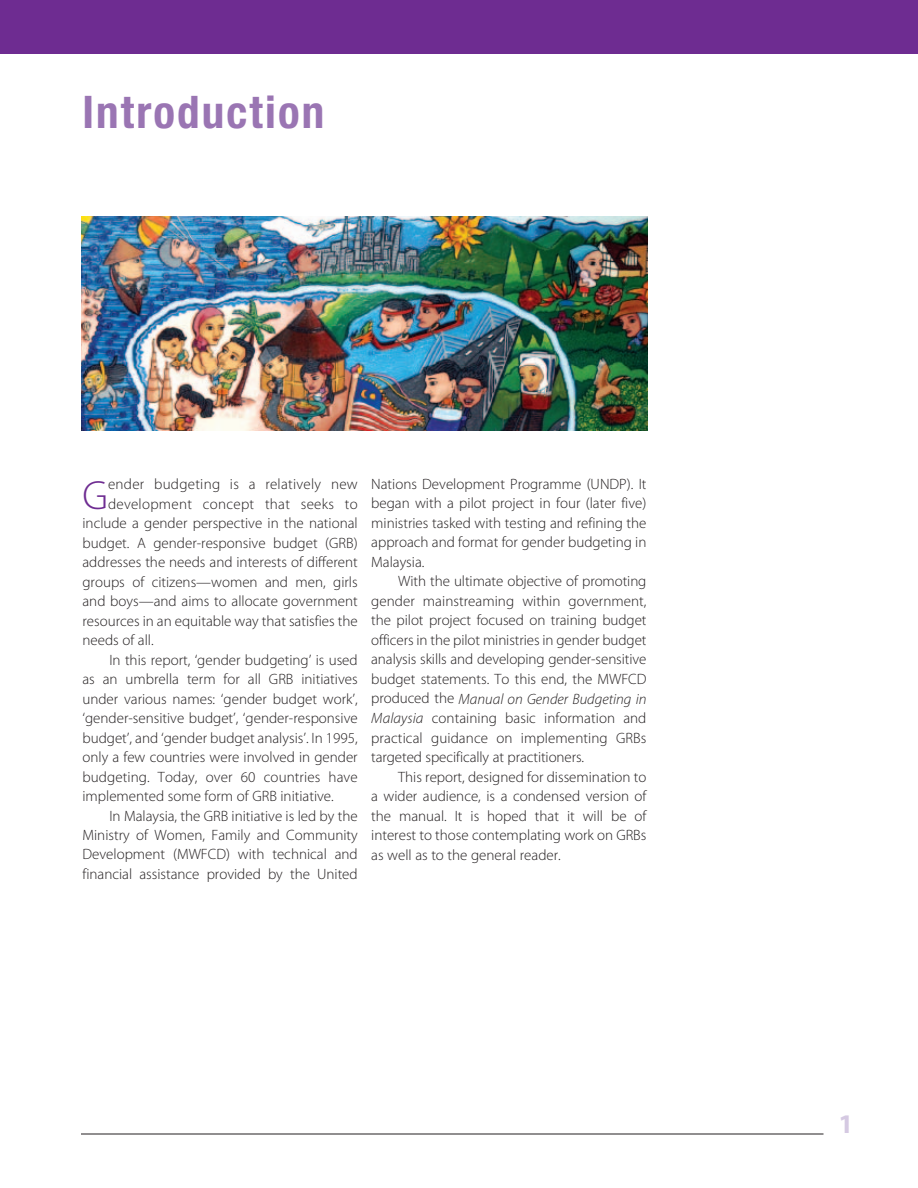
<style>
.page{position:relative;width:918px;height:1188px;background:#fff}
.page>*{position:absolute;margin:0;border:0;box-sizing:border-box;transform-origin:0 0}
.t1{font:700 condensed 45px "Helvetica Neue";letter-spacing:.05em;color:#9a75b3}
.t2{font:300 40.95px "Myriad Pro";color:#6e2c91}
.t3{font:700 27px "Myriad Pro";color:#d5c9e2}
.t4{font:300 15px/19.5px "Myriad Pro";color:#231f20;text-align:justify}
.t5{font:300 15px "Myriad Pro";letter-spacing:.02em;color:#231f20}
.s1{font-style:italic}
</style>
<div class="page">
<div style="left:0;top:0;width:918px;height:54px;background:#6e2c91"></div>
<hr style="left:81px;top:1134px;width:743px;height:1px;background:#231f20">
<img style="left:81px;top:216px;width:567px;height:214px">
<h1 class="t1" style="left:82px;top:96px;width:243px">Introduction</h1>
<h2 class="t2" style="left:82px;top:479px;width:27px">G</h2>
<p class="t5" style="left:108px;top:478px;width:251px">ender budgeting is a relatively new</p>
<p class="t5" style="left:108px;top:498px;width:251px">development concept that seeks to</p>
<p class="t4" style="left:82px;top:514px;width:277px">include a gender perspective in the national</p>
<p class="t4" style="left:82px;top:534px;width:277px">budget. A gender-responsive budget (GRB)</p>
<p class="t4" style="left:82px;top:553px;width:277px">addresses the needs and interests of different</p>
<p class="t4" style="left:82px;top:573px;width:277px">groups of citizens—women and men, girls</p>
<p class="t4" style="left:82px;top:592px;width:277px">and boys—and aims to allocate government</p>
<p class="t4" style="left:82px;top:612px;width:277px">resources in an equitable way that satisfies the</p>
<p class="t4" style="left:82px;top:631px;width:73px">needs of all.</p>
<p class="t4" style="left:110px;top:651px;width:250px">In this report, ‘gender budgeting’ is used</p>
<p class="t4" style="left:82px;top:670px;width:277px">as an umbrella term for all GRB initiatives</p>
<p class="t4" style="left:82px;top:690px;width:277px">under various names: ‘gender budget work’,</p>
<p class="t4" style="left:82px;top:709px;width:277px">‘gender-sensitive budget’, ‘gender-responsive</p>
<p class="t4" style="left:82px;top:729px;width:277px">budget’, and ‘gender budget analysis’. In 1995,</p>
<p class="t4" style="left:82px;top:748px;width:277px">only a few countries were involved in gender</p>
<p class="t4" style="left:82px;top:768px;width:277px">budgeting. Today, over 60 countries have</p>
<p class="t4" style="left:82px;top:787px;width:253px">implemented some form of GRB initiative.</p>
<p class="t4" style="left:110px;top:807px;width:250px">In Malaysia, the GRB initiative is led by the</p>
<p class="t4" style="left:82px;top:826px;width:277px">Ministry of Women, Family and Community</p>
<p class="t4" style="left:82px;top:846px;width:277px">Development (MWFCD) with technical and</p>
<p class="t4" style="left:82px;top:865px;width:277px">financial assistance provided by the United</p>
<p class="t4" style="left:371px;top:475px;width:277px">Nations Development Programme (UNDP). It began with a pilot project in four (later five) ministries tasked with testing and refining the approach and format for gender budgeting in Malaysia.</p>
<p class="t4" style="left:371px;top:573px;width:277px;text-indent:27px">With the ultimate objective of promoting gender mainstreaming within government, the pilot project focused on training budget officers in the pilot ministries in gender budget analysis skills and developing gender-sensitive budget statements. To this end, the MWFCD produced the <span class="s1">Manual on Gender Budgeting in Malaysia</span> containing basic information and practical guidance on implementing GRBs targeted specifically at practitioners.</p>
<p class="t4" style="left:371px;top:768px;width:277px;text-indent:27px">This report, designed for dissemination to a wider audience, is a condensed version of the manual. It is hoped that it will be of interest to those contemplating work on GRBs as well as to the general reader.</p>
<h3 class="t3" style="left:838px;top:1113px;width:16px">1</h3>
</div>
